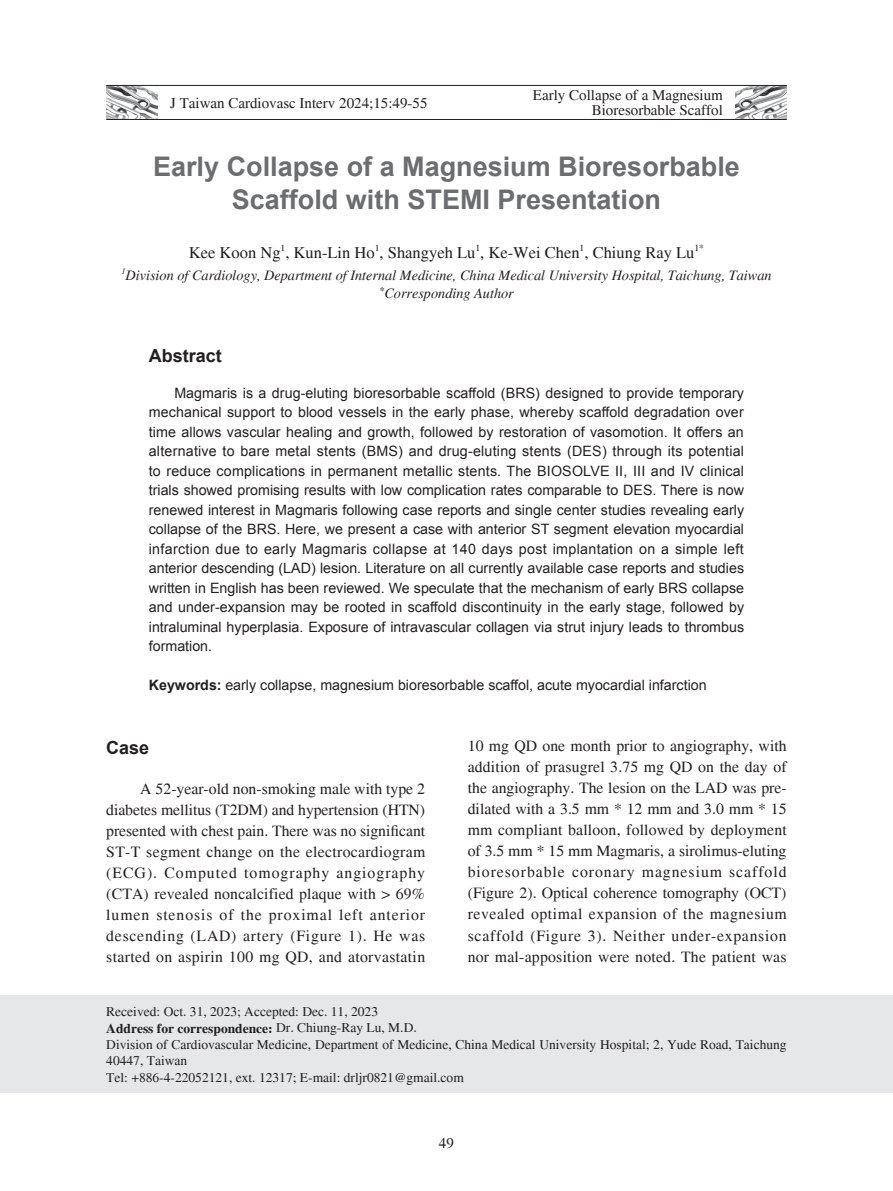
<style>
.page{position:relative;width:893px;height:1191px;background:#fff}
.page>*{position:absolute;margin:0;border:0;box-sizing:border-box;transform-origin:0 0}
.t1{font:700 27px/33px "Arial";color:#6c6d70;text-align:center}
.t2{font:700 18px "Arial";color:#231f20}
.t3{font:16.5px "Times";color:#231f20}
.t4{font:15.75px/21px "Times";letter-spacing:.02em;color:#231f20;text-align:justify}
.t5{font:15px/15px "Times";color:#231f20;text-align:right}
.t6{font:14.25px/19.5px "Arial";color:#231f20;text-align:justify}
.t7{font:italic 14.25px/18px "Times";color:#231f20;text-align:center}
.t8{font:13.5px/16.5px "Times";color:#231f20}
.t9{font:9.6px "Times";color:#231f20}
.t10{font:italic 8.25px "Times";color:#231f20}
.s1{font-weight:700}
</style>
<div class="page">
<img style="left:106px;top:86px;width:51px;height:33px">
<img style="left:736px;top:86px;width:51px;height:33px">
<hr style="left:106px;top:85px;width:681px;height:1px;background:#231f20">
<hr style="left:106px;top:119px;width:681px;height:1px;background:#231f20">
<div style="left:0;top:995px;width:893px;height:98px;background:#e6e7e9"></div>
<p class="t5" style="left:170px;top:96px;width:259px">J Taiwan Cardiovasc Interv 2024;15:49-55</p>
<p class="t5" style="left:533px;top:87px;width:191px">Early Collapse of a Magnesium<br>Bioresorbable Scaffol</p>
<h1 class="t1" style="left:153px;top:151px;width:588px">Early Collapse of a Magnesium Bioresorbable<br>Scaffold with STEMI Presentation</h1>
<p class="t3" style="left:189px;top:243px;width:507px">Kee Koon Ng , Kun-Lin Ho , Shangyeh Lu , Ke-Wei Chen , Chiung Ray Lu</p>
<p class="t9" style="left:281px;top:242px;width:6px">1</p>
<p class="t9" style="left:375px;top:242px;width:6px">1</p>
<p class="t9" style="left:475px;top:242px;width:6px">1</p>
<p class="t9" style="left:580px;top:242px;width:6px">1</p>
<p class="t9" style="left:694px;top:242px;width:11px">1*</p>
<p class="t10" style="left:121px;top:266px;width:6px">1</p>
<p class="t7" style="left:126px;top:267px;width:647px">Division of Cardiology, Department of Internal Medicine, China Medical University Hospital, Taichung, Taiwan <sup>*</sup>Corresponding Author</p>
<p class="t2" style="left:149px;top:344px;width:75px">Abstract</p>
<p class="t6" style="left:149px;top:383px;width:597px;text-indent:26px">Magmaris is a drug-eluting bioresorbable scaffold (BRS) designed to provide temporary mechanical support to blood vessels in the early phase, whereby scaffold degradation over time allows vascular healing and growth, followed by restoration of vasomotion. It offers an alternative to bare metal stents (BMS) and drug-eluting stents (DES) through its potential to reduce complications in permanent metallic stents. The BIOSOLVE II, III and IV clinical trials showed promising results with low complication rates comparable to DES. There is now renewed interest in Magmaris following case reports and single center studies revealing early collapse of the BRS. Here, we present a case with anterior ST segment elevation myocardial infarction due to early Magmaris collapse at 140 days post implantation on a simple left anterior descending (LAD) lesion. Literature on all currently available case reports and studies written in English has been reviewed. We speculate that the mechanism of early BRS collapse and under-expansion may be rooted in scaffold discontinuity in the early stage, followed by intraluminal hyperplasia. Exposure of intravascular collagen via strut injury leads to thrombus formation.</p>
<p class="t6" style="left:149px;top:676px;width:559px"><span class="s1">Keywords:</span> early collapse, magnesium bioresorbable scaffol, acute myocardial infarction</p>
<p class="t2" style="left:106px;top:735px;width:45px">Case</p>
<p class="t4" style="left:106px;top:778px;width:320px;text-indent:34px">A 52-year-old non-smoking male with type 2 diabetes mellitus (T2DM) and hypertension (HTN) presented with chest pain. There was no significant ST-T segment change on the electrocardiogram (ECG). Computed tomography angiography (CTA) revealed noncalcified plaque with &gt; 69% lumen stenosis of the proximal left anterior descending (LAD) artery (Figure 1). He was started on aspirin 100 mg QD, and atorvastatin</p>
<p class="t4" style="left:468px;top:736px;width:321px">10 mg QD one month prior to angiography, with addition of prasugrel 3.75 mg QD on the day of the angiography. The lesion on the LAD was pre&shy;dilated with a 3.5 mm * 12 mm and 3.0 mm * 15 mm compliant balloon, followed by deployment of 3.5 mm * 15 mm Magmaris, a sirolimus-eluting bioresorbable coronary magnesium scaffold (Figure 2). Optical coherence tomography (OCT) revealed optimal expansion of the magnesium scaffold (Figure 3). Neither under-expansion nor mal-apposition were noted. The patient was</p>
<p class="t8" style="left:106px;top:1003px;width:682px">Received: Oct. 31, 2023; Accepted: Dec. 11, 2023<br><span class="s1">Address for correspondence:</span> Dr. Chiung-Ray Lu, M.D.<br>Division of Cardiovascular Medicine, Department of Medicine, China Medical University Hospital; 2, Yude Road, Taichung 40447, Taiwan<br>Tel: +886-4-22052121, ext. 12317; E-mail: drljr0821@gmail.com</p>
<p class="t5" style="left:439px;top:1135px;width:16px">49</p>
</div>
